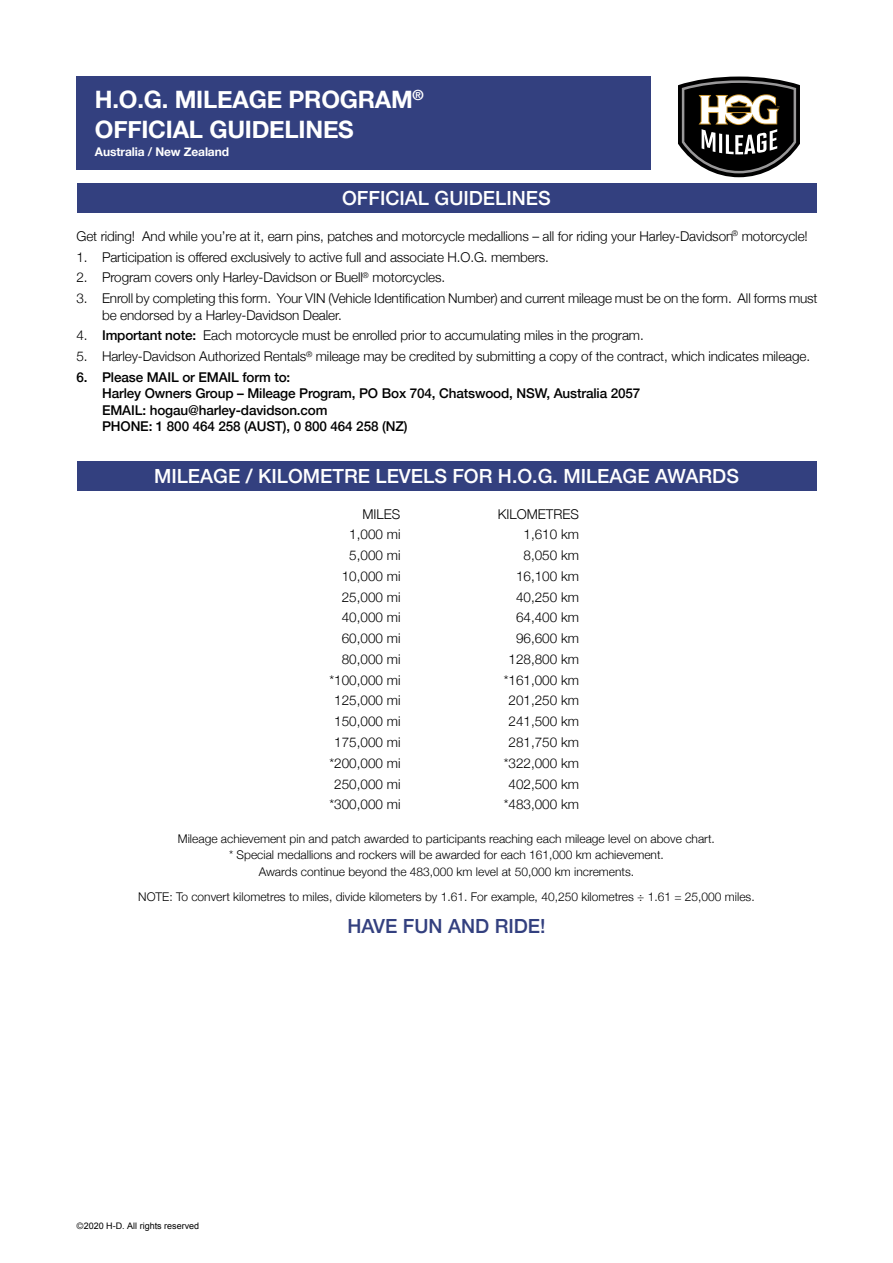
<style>
.page{position:relative;width:893px;height:1263px;background:#fff}
.page>*{position:absolute;margin:0;border:0;box-sizing:border-box;transform-origin:0 0}
.t1{font:700 24px/30px "Helvetica Neue";letter-spacing:-.01em;color:#fff}
.t2{font:500 19.5px "Helvetica Neue";color:#fff}
.t3{font:500 19.5px "Helvetica Neue";color:#33407f}
.t4{font:300 13.5px/16.5px "Helvetica Neue";letter-spacing:-.01em;color:#000}
.t5{font:500 13.5px/16.5px "Helvetica Neue";letter-spacing:-.01em;color:#000}
.t6{font:300 12px/16.5px "Helvetica Neue";color:#000;text-align:center}
.t7{font:700 12px "Helvetica Neue";letter-spacing:-.01em;color:#fff}
.t8{font:9px "Arial";color:#000}
.s1{font-weight:500}
.s2{font-family:"Helvetica Neue";font-weight:300}
</style>
<div class="page">
<div style="left:77px;top:77px;width:574px;height:93px;background:#33407f"></div>
<svg style="left:678px;top:77px;width:122px;height:100px"></svg>
<div style="left:77px;top:461px;width:739px;height:29px;background:#33407f"></div>
<div style="left:77px;top:183px;width:739px;height:30px;background:#33407f"></div>
<h1 class="t1" style="left:95px;top:85px;width:330px">H.O.G. MILEAGE PROGRAM<sup>®<br></sup>OFFICIAL GUIDELINES</h1>
<p class="t7" style="left:95px;top:142px;width:136px">Australia / New Zealand</p>
<h2 class="t2" style="left:342px;top:182px;width:210px">OFFICIAL GUIDELINES</h2>
<p class="t4" style="left:77px;top:227px;width:733px">Get riding! And while you’re at it, earn pins, patches and motorcycle medallions – all for riding your Harley-Davidson<sup>®</sup> motorcycle!</p>
<p class="t4" style="left:77px;top:248px;width:474px">1. Participation is offered exclusively to active full and associate H.O.G. members.</p>
<p class="t4" style="left:77px;top:268px;width:370px">2. Program covers only Harley-Davidson or Buell<sup>®</sup> motorcycles.</p>
<p class="t4" style="left:102px;top:289px;width:717px;text-indent:-26px">3. Enroll by completing this form. Your VIN (Vehicle Identification Number) and current mileage must be on the form. All forms must be endorsed by a Harley-Davidson Dealer.</p>
<p class="t4" style="left:77px;top:326px;width:569px">4. <span class="s1">Important note:</span> Each motorcycle must be enrolled prior to accumulating miles in the program.</p>
<p class="t4" style="left:77px;top:347px;width:735px">5. Harley-Davidson Authorized Rentals<sup>®</sup> mileage may be credited by submitting a copy of the contract, which indicates mileage.</p>
<p class="t5" style="left:102px;top:368px;width:540px;text-indent:-26px">6. Please MAIL or EMAIL form to:<br>Harley Owners Group – Mileage Program, PO Box 704, Chatswood, NSW, Australia 2057<br>EMAIL: hogau@harley-davidson.com<br>PHONE: 1 800 464 258 (AUST), 0 800 464 258 (NZ)</p>
<h2 class="t2" style="left:154px;top:460px;width:586px">MILEAGE / KILOMETRE LEVELS FOR H.O.G. MILEAGE AWARDS</h2>
<p class="t4" style="left:363px;top:505px;width:39px">MILES</p>
<p class="t4" style="left:498px;top:505px;width:83px">KILOMETRES</p>
<p class="t4" style="left:349px;top:525px;width:53px">1,000 mi</p>
<p class="t4" style="left:524px;top:525px;width:57px">1,610 km</p>
<p class="t4" style="left:349px;top:546px;width:53px">5,000 mi</p>
<p class="t4" style="left:524px;top:546px;width:57px">8,050 km</p>
<p class="t4" style="left:342px;top:567px;width:60px">10,000 mi</p>
<p class="t4" style="left:516px;top:567px;width:65px">16,100 km</p>
<p class="t4" style="left:342px;top:588px;width:60px">25,000 mi</p>
<p class="t4" style="left:516px;top:588px;width:65px">40,250 km</p>
<p class="t4" style="left:342px;top:608px;width:60px">40,000 mi</p>
<p class="t4" style="left:516px;top:608px;width:65px">64,400 km</p>
<p class="t4" style="left:342px;top:629px;width:60px">60,000 mi</p>
<p class="t4" style="left:516px;top:629px;width:65px">96,600 km</p>
<p class="t4" style="left:342px;top:650px;width:60px">80,000 mi</p>
<p class="t4" style="left:508px;top:650px;width:72px">128,800 km</p>
<p class="t4" style="left:329px;top:671px;width:73px">*100,000 mi</p>
<p class="t4" style="left:504px;top:671px;width:77px">*161,000 km</p>
<p class="t4" style="left:334px;top:691px;width:68px">125,000 mi</p>
<p class="t4" style="left:508px;top:691px;width:72px">201,250 km</p>
<p class="t4" style="left:334px;top:712px;width:68px">150,000 mi</p>
<p class="t4" style="left:508px;top:712px;width:72px">241,500 km</p>
<p class="t4" style="left:334px;top:733px;width:68px">175,000 mi</p>
<p class="t4" style="left:508px;top:733px;width:72px">281,750 km</p>
<p class="t4" style="left:329px;top:754px;width:73px">*200,000 mi</p>
<p class="t4" style="left:504px;top:754px;width:77px">*322,000 km</p>
<p class="t4" style="left:334px;top:774px;width:68px">250,000 mi</p>
<p class="t4" style="left:508px;top:774px;width:72px">402,500 km</p>
<p class="t4" style="left:329px;top:795px;width:73px">*300,000 mi</p>
<p class="t4" style="left:504px;top:795px;width:77px">*483,000 km</p>
<p class="t6" style="left:178px;top:829px;width:538px">Mileage achievement pin and patch awarded to participants reaching each mileage level on above chart. * Special medallions and rockers will be awarded for each 161,000 km achievement.<br>Awards continue beyond the 483,000 km level at 50,000 km increments.</p>
<p class="t6" style="left:138px;top:887px;width:618px">NOTE: To convert kilometres to miles, divide kilometers by 1.61. For example, 40,250 kilometres ÷ 1.61 = 25,000 miles.</p>
<h2 class="t3" style="left:347px;top:910px;width:200px">HAVE FUN AND RIDE!</h2>
<p class="t8" style="left:77px;top:1220px;width:124px"><span class="s2">©</span>2020 H-D. All rights reserved</p>
</div>
